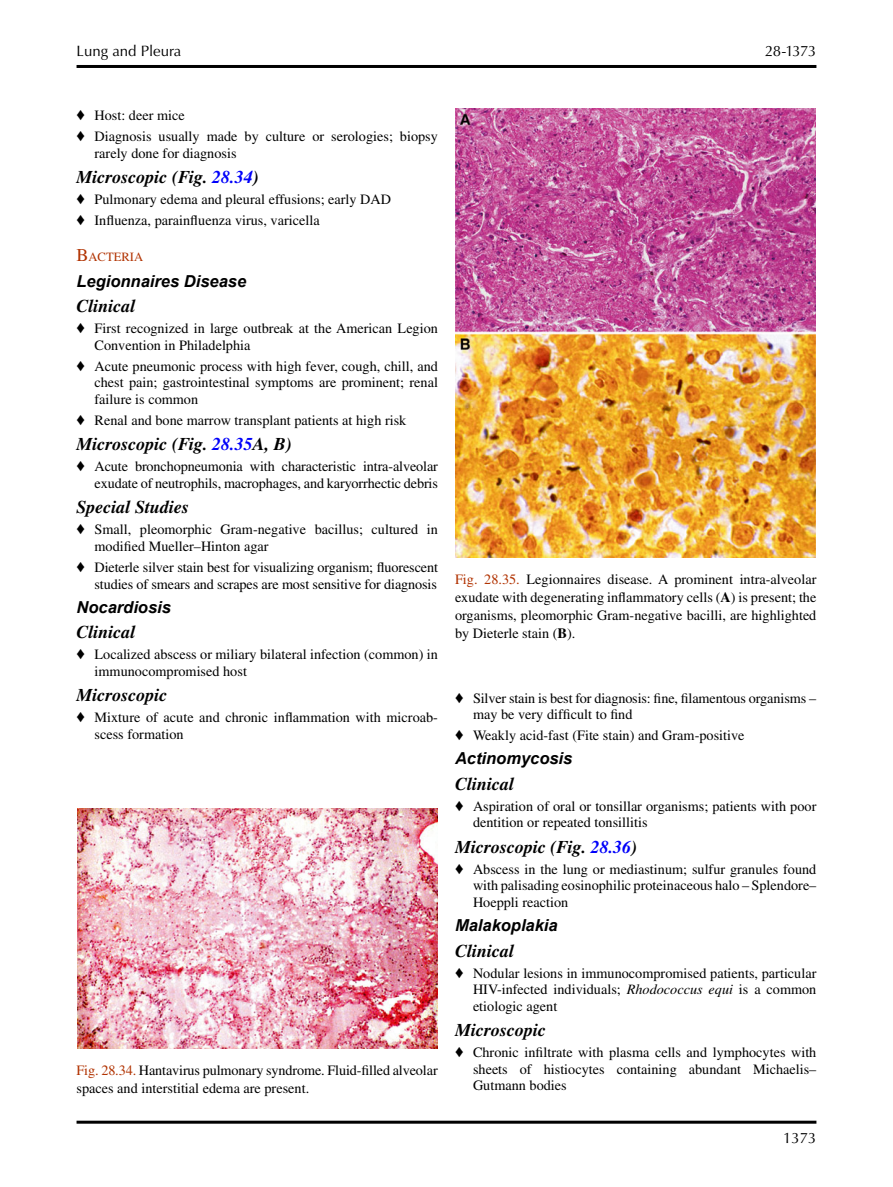
<style>
.page{position:relative;width:893px;height:1187px;background:#fff}
.page>*{position:absolute;margin:0;border:0;box-sizing:border-box;transform-origin:0 0}
.t1{font:italic 700 18px "Xfgfrm Gywdbs Times";color:#000}
.t2{font:italic 700 16.5px "Wkgncx Vwbykp Arial";color:#000}
.t3{font:15px "Yycgfv Ncvrtr Optima";color:#000}
.t4{font:14.25px/16.5px "Wgqymn Rysbcl Times";color:#000}
.t5{font:12.6px "Wgqymn Rysbcl Times";color:#b13200}
.s1{color:#0000fa}
.s2{font-size:18px}
.s3{color:#b13200}
.s4{font-family:"Jggdkb Twfrrc Times";font-weight:700}
.s5{font-family:"Skmjxt Kmrkvr Times";font-style:italic}
</style>
<div class="page">
<hr style="left:77px;top:1120px;width:739px;height:3px;background:#000">
<img style="left:77px;top:808px;width:360px;height:240px">
<img style="left:456px;top:108px;width:360px;height:449px">
<hr style="left:77px;top:65px;width:739px;height:3px;background:#000">
<p class="t3" style="left:77px;top:45px;width:106px">Lung and Pleura</p>
<p class="t3" style="left:765px;top:45px;width:53px">28-1373</p>
<p class="t4" style="left:77px;top:106px;width:363px;line-height:21px">♦ Host: deer mice<br>♦ Diagnosis usually made by culture or serologies; biopsy</p>
<p class="t4" style="left:95px;top:146px;width:144px">rarely done for diagnosis</p>
<p class="t1" style="left:77px;top:171px;width:185px">Microscopic (Fig. <span class="s1">28.34</span> )</p>
<p class="t4" style="left:77px;top:190px;width:316px;line-height:21px">♦ Pulmonary edema and pleural effusions; early DAD ♦ Influenza, parainfluenza virus, varicella</p>
<p class="t5" style="left:77px;top:252px;width:68px"><span class="s2">B</span>ACTERIA</p>
<p class="t2" style="left:77px;top:272px;width:171px">Legionnaires Disease</p>
<p class="t1" style="left:77px;top:300px;width:61px">Clinical</p>
<p class="t4" style="left:95px;top:321px;width:345px;text-indent:-18px">♦ First recognized in large outbreak at the American Legion<br>Convention in Philadelphia</p>
<p class="t4" style="left:95px;top:359px;width:345px;text-align:justify;text-indent:-18px">♦ Acute pneumonic process with high fever, cough, chill, and chest pain; gastrointestinal symptoms are prominent; renal failure is common</p>
<p class="t4" style="left:77px;top:413px;width:331px">♦ Renal and bone marrow transplant patients at high risk</p>
<p class="t1" style="left:77px;top:438px;width:217px">Microscopic (Fig. <span class="s1">28.35</span> A, B)</p>
<p class="t4" style="left:77px;top:459px;width:363px;text-align:right">♦ Acute bronchopneumonia with characteristic intra-alveolar exudate of neutrophils, macrophages, and karyorrhectic debris</p>
<p class="t1" style="left:77px;top:501px;width:114px">Special Studies</p>
<p class="t4" style="left:95px;top:522px;width:345px;text-indent:-18px">♦ Small, pleomorphic Gram-negative bacillus; cultured in modified Mueller–Hinton agar</p>
<p class="t4" style="left:77px;top:560px;width:363px;text-align:right">♦ Dieterle silver stain best for visualizing organism; fluorescent studies of smears and scrapes are most sensitive for diagnosis</p>
<p class="t2" style="left:77px;top:597px;width:96px">Nocardiosis</p>
<p class="t1" style="left:77px;top:625px;width:61px">Clinical</p>
<p class="t4" style="left:95px;top:647px;width:345px;text-indent:-18px">♦ Localized abscess or miliary bilateral infection (common) in immunocompromised host</p>
<p class="t1" style="left:77px;top:688px;width:92px">Microscopic</p>
<p class="t4" style="left:95px;top:710px;width:345px;text-indent:-18px">♦ Mixture of acute and chronic inflammation with microab&shy;scess formation</p>
<p class="t4" style="left:77px;top:1062px;width:363px;line-height:18px"><span class="s3">Fig. 28.34.</span> Hantavirus pulmonary syndrome. Fluid-filled alveolar spaces and interstitial edema are present.</p>
<p class="t4" style="left:455px;top:571px;width:363px;line-height:18px;text-align:justify"><span class="s3">Fig. 28.35.</span> Legionnaires disease. A pro minent intra-alveolar exudate with degenerating inflammatory cells ( <span class="s4">A</span> ) is present; the organisms, pleomorphic Gram-negative bacilli, are highlighted by Dieterle stain ( <span class="s4">B</span> ).</p>
<p class="t4" style="left:473px;top:691px;width:345px;text-indent:-18px">♦ Silver stain is best for diagnosis: fine, filamentous organisms – may be very difficult to find</p>
<p class="t4" style="left:455px;top:728px;width:291px">♦ Weakly a cid-fast (Fite stain) and Gram-positive</p>
<p class="t2" style="left:455px;top:749px;width:119px">Actinomycosis</p>
<p class="t1" style="left:455px;top:777px;width:61px">Clinical</p>
<p class="t4" style="left:473px;top:799px;width:345px;text-indent:-18px">♦ Aspiration of oral or tonsillar organisms; patients with poor dentition or repeated tonsillitis</p>
<p class="t1" style="left:455px;top:840px;width:185px">Microscopic (Fig. <span class="s1">28.36</span> )</p>
<p class="t4" style="left:473px;top:862px;width:345px;text-align:justify;text-indent:-18px">♦ Abscess in the lung or mediastinum; sulfur granules found with palisading eosinophilic proteinaceous halo – Splendore– Hoeppli reaction</p>
<p class="t2" style="left:455px;top:916px;width:104px">Malakoplakia</p>
<p class="t1" style="left:455px;top:943px;width:61px">Clinical</p>
<p class="t4" style="left:473px;top:965px;width:345px;text-align:justify;text-indent:-18px">♦ Nodular lesions in immunocompromised patients, particular HIV-infected individuals; <span class="s5">Rhodococcus equi</span> is a common etiologic agent</p>
<p class="t1" style="left:455px;top:1023px;width:92px">Microscopic</p>
<p class="t4" style="left:473px;top:1045px;width:345px;text-align:justify;text-indent:-18px">♦ Chronic infiltrate with plasma cells and lymphocytes with sheets of histiocytes containing abundant Michaelis– Gutmann bodies</p>
<p class="t3" style="left:783px;top:1131px;width:35px">1373</p>
</div>
